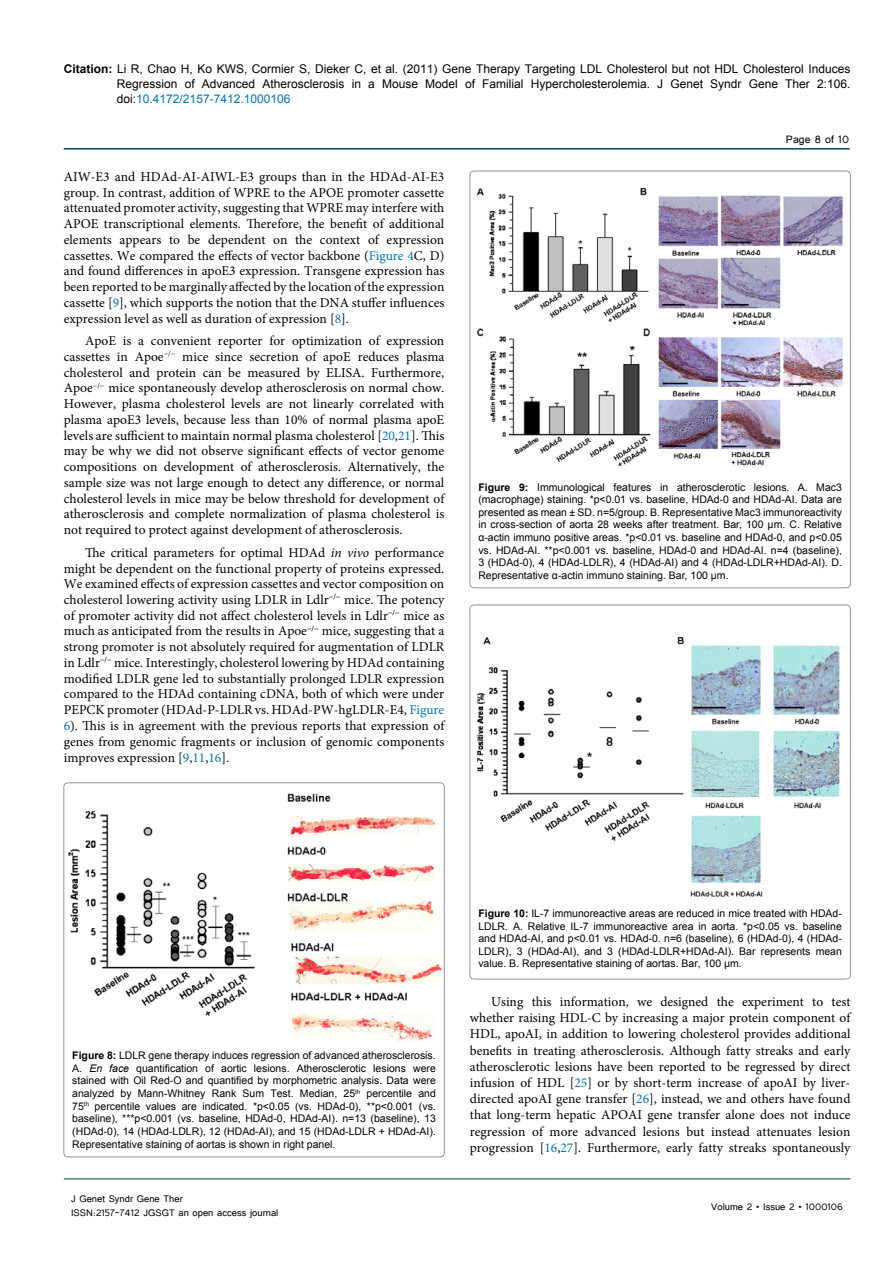
<style>
.page{position:relative;width:893px;height:1263px;background:#fff}
.page>*{position:absolute;margin:0;border:0;box-sizing:border-box;transform-origin:0 0}
.t1{font:13.5px/15.8px "Minion Pro";color:#000;text-align:justify}
.t2{font:13.5px "Tunga";color:#000}
.t3{font:12px/15px "Arial";color:#000;text-align:justify}
.t4{font:12px/14.4px "Tunga";color:#000}
.t5{font:10.5px/12.6px "Arial";color:#000;text-align:justify}
.s1{font-weight:700}
.s2{color:#0072bc}
.s3{font-style:italic}
</style>
<div class="page">
<hr style="left:64px;top:148px;width:786px;height:2px;background:#00455b">
<hr style="left:64px;top:1179px;width:786px;height:1px;background:#00455b">
<div style="left:64px;top:783px;width:380px;height:374px;border:1px solid #939598;border-radius:4px"></div>
<img style="left:68px;top:793px;width:373px;height:248px">
<img style="left:476px;top:187px;width:367px;height:280px">
<div style="left:470px;top:605px;width:380px;height:374px;border:1px solid #939598;border-radius:4px"></div>
<img style="left:477px;top:636px;width:363px;height:261px">
<p class="t3" style="left:117px;top:61px;width:735px;text-indent:-53px"><span class="s1">Citation:</span> Li R, Chao H, Ko KWS, Cormier S, Dieker C, et al. (2011) Gene Therapy Targeting LDL Cholesterol but not HDL Cholesterol Induces Regression of Advanced Atherosclerosis in a Mouse Model of Familial Hypercholesterolemia. J Genet Syndr Gene Ther 2:106. doi:<span class="s2">10.4172/2157-7412.1000106</span></p>
<p class="t2" style="left:786px;top:131px;width:65px">Page 8 of 10</p>
<p class="t1" style="left:64px;top:169px;width:382px">AIW-E3 and HDAd-AI-AIWL-E3 groups than in the HDAd-AI-E3 group. In contrast, addition of WPRE to the APOE promoter cassette attenuated promoter activity, suggesting that WPRE may interfere with APOE transcriptional elements. Therefore, the benefit of additional elements appears to be dependent on the context of expression cassettes. We compared the effects of vector backbone (<span class="s2">Figure 4</span>C, D) and found differences in apoE3 expression. Transgene expression has been reported to be marginally affected by the location of the expression cassette [<span class="s2">9</span>], which supports the notion that the DNA stuffer influences expression level as well as duration of expression [<span class="s2">8</span>].</p>
<p class="t1" style="left:64px;top:333px;width:382px;text-indent:21px">ApoE is a convenient reporter for optimization of expression cassettes in Apoe<sup>−/−</sup> mice since secretion of apoE reduces plasma cholesterol and protein can be measured by ELISA. Furthermore, Apoe<sup>−/−</sup> mice spontaneously develop atherosclerosis on normal chow.<br>However, plasma cholesterol levels are not linearly correlated with plasma apoE3 levels, because less than 10% of normal plasma apoE levels are sufficient to maintain normal plasma cholesterol [<span class="s2">20</span>,<span class="s2">21</span>]. This may be why we did not observe significant effects of vector genome compositions on development of atherosclerosis. Alternatively, the sample size was not large enough to detect any difference, or normal cholesterol levels in mice may be below threshold for development of atherosclerosis and complete normalization of plasma cholesterol is not required to protect against development of atherosclerosis.</p>
<p class="t1" style="left:64px;top:545px;width:382px;text-indent:21px">The critical parameters for optimal HDAd <span class="s3">in vivo</span> performance might be dependent on the functional property of proteins expressed.<br>We examined effects of expression cassettes and vector composition on cholesterol lowering activity using LDLR in Ldlr<sup>−/−</sup> mice. The potency of promoter activity did not affect cholesterol levels in Ldlr<sup>−/−</sup> mice as much as anticipated from the results in Apoe<sup>−/−</sup> mice, suggesting that a strong promoter is not absolutely required for augmentation of LDLR in Ldlr<sup>−/−</sup> mice. Interestingly, cholesterol lowering by HDAd containing modified LDLR gene led to substantially prolonged LDLR expression compared to the HDAd containing cDNA, both of which were under PEPCK promoter (HDAd-P-LDLR vs. HDAd-PW-hgLDLR-E4, <span class="s2">Figure 6</span>). This is in agreement with the previous reports that expression of genes from genomic fragments or inclusion of genomic components improves expression [<span class="s2">9</span>,<span class="s2">11</span>,<span class="s2">16</span>].</p>
<p class="t5" style="left:478px;top:481px;width:365px"><span class="s1">Figure 9:</span> Immunological features in atherosclerotic lesions. A. Mac3 (macrophage) staining. *p&lt;0.01 vs. baseline, HDAd-0 and HDAd-AI. Data are presented as mean ± SD. n=5/group. B. Representative Mac3 immunoreactivity in cross-section of aorta 28 weeks after treatment. Bar, 100 µm. C. Relative α-actin immuno positive areas. *p&lt;0.01 vs. baseline and HDAd-0, and p&lt;0.05 vs. HDAd-AI. **p&lt;0.001 vs. baseline, HDAd-0 and HDAd-AI. n=4 (baseline), 3 (HDAd-0), 4 (HDAd-LDLR), 4 (HDAd-AI) and 4 (HDAd-LDLR+HDAd-AI). D.<br>Representative α-actin immuno staining. Bar, 100 µm.</p>
<p class="t5" style="left:72px;top:1049px;width:365px"><span class="s1">Figure 8:</span> LDLR gene therapy induces regression of advanced atherosclerosis.<br>A. <span class="s3">En face</span> quantification of aortic lesions. Atherosclerotic lesions were stained with Oil Red-O and quantified by morphometric analysis. Data were analyzed by Mann-Whitney Rank Sum Test. Median, 25<sup>th</sup> percentile and 75<sup>th</sup> percentile values are indicated. *p&lt;0.05 (vs. HDAd-0), **p&lt;0.001 (vs. baseline), ***p&lt;0.001 (vs. baseline, HDAd-0, HDAd-AI). n=13 (baseline), 13 (HDAd-0), 14 (HDAd-LDLR), 12 (HDAd-AI), and 15 (HDAd-LDLR + HDAd-AI).<br>Representative staining of aortas is shown in right panel.</p>
<p class="t4" style="left:71px;top:1190px;width:209px">J Genet Syndr Gene Ther<br>ISSN:2157-7412 JGSGT an open access journal</p>
<p class="t5" style="left:478px;top:907px;width:365px"><span class="s1">Figure 10:</span> IL-7 immunoreactive areas are reduced in mice treated with HDAd-LDLR. A. Relative IL-7 immunoreactive area in aorta. *p&lt;0.05 vs. baseline and HDAd-AI, and p&lt;0.01 vs. HDAd-0. n=6 (baseline), 6 (HDAd-0), 4 (HDAd-LDLR), 3 (HDAd-AI), and 3 (HDAd-LDLR+HDAd-AI). Bar represents mean value. B. Representative staining of aortas. Bar, 100 µm.</p>
<p class="t1" style="left:470px;top:994px;width:382px;line-height:16.2px;text-indent:21px">Using this information, we designed the experiment to test whether raising HDL-C by increasing a major protein component of HDL, apoAI, in addition to lowering cholesterol provides additional benefits in treating atherosclerosis. Although fatty streaks and early atherosclerotic lesions have been reported to be regressed by direct infusion of HDL [<span class="s2">25</span>] or by short-term increase of apoAI by liver&shy;directed apoAI gene transfer [<span class="s2">26</span>], instead, we and others have found that long-term hepatic APOAI gene transfer alone does not induce regression of more advanced lesions but instead attenuates lesion progression [<span class="s2">16</span>,<span class="s2">27</span>]. Furthermore, early fatty streaks spontaneously</p>
<p class="t4" style="left:711px;top:1199px;width:133px">Volume 2 • Issue 2 • 1000106</p>
</div>
